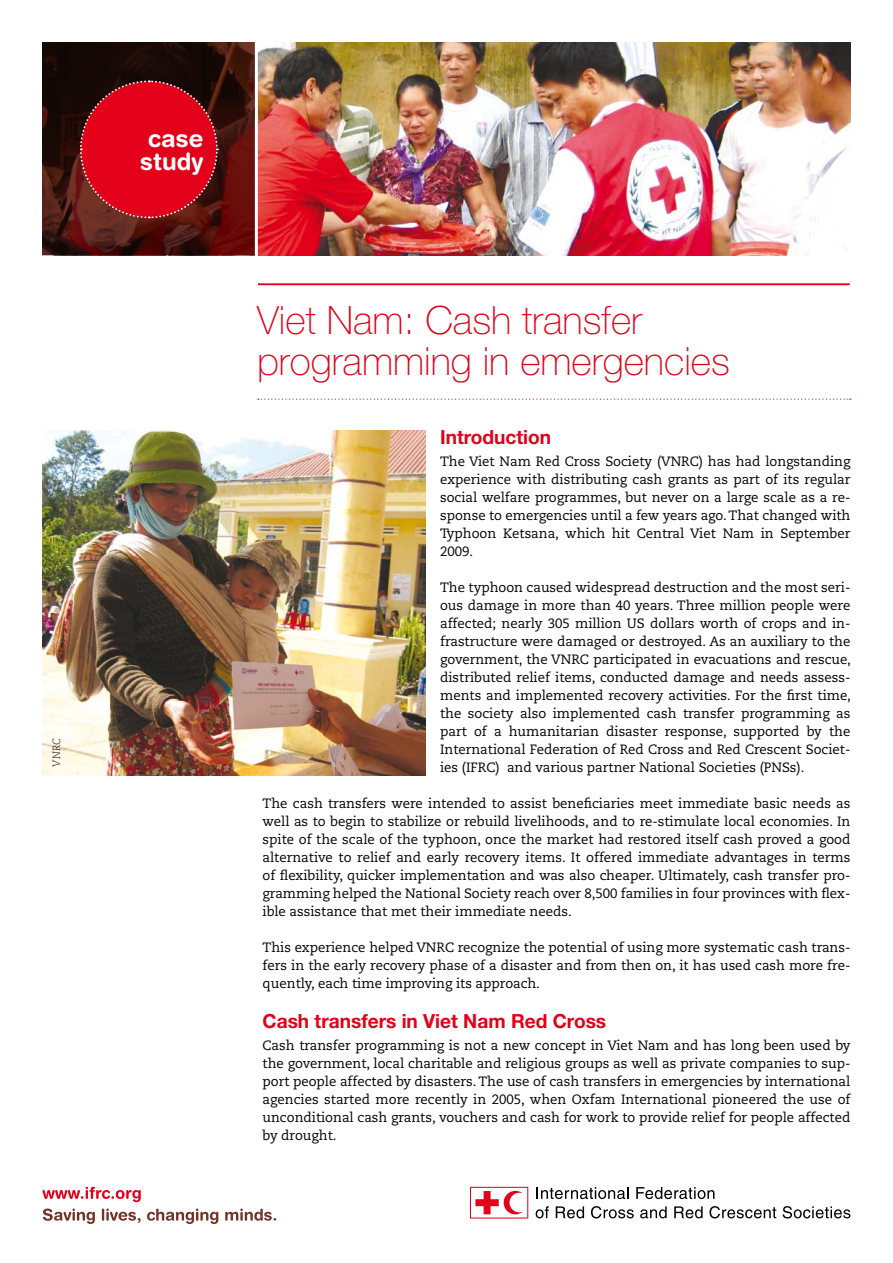
<style>
.page{position:relative;width:893px;height:1263px;background:#fff}
.page>*{position:absolute;margin:0;border:0;box-sizing:border-box;transform-origin:0 0}
.t1{font:100 39px/40.5px "Helvetica Neue LT Std";color:#e2001a}
.t2{font:700 24px/22.5px "Helvetica Rounded LT Std";color:#fff;text-align:center}
.t3{font:700 19.5px "Helvetica Neue LT Std";color:#e2001a}
.t4{font:13.5px/18px "Caecilia";color:#000;text-align:justify}
.t5{font:italic 300 10.5px "Caecilia LT Std";color:#000}
</style>
<div class="page">
<svg style="left:43px;top:1187px;width:98px;height:15px"></svg>
<svg style="left:43px;top:1208px;width:52px;height:16px"></svg>
<svg style="left:102px;top:1208px;width:39px;height:15px"></svg>
<svg style="left:147px;top:1208px;width:71px;height:16px"></svg>
<svg style="left:225px;top:1208px;width:51px;height:13px"></svg>
<svg style="left:537px;top:1187px;width:92px;height:12px"></svg>
<svg style="left:636px;top:1187px;width:78px;height:12px"></svg>
<svg style="left:536px;top:1206px;width:13px;height:12px"></svg>
<svg style="left:556px;top:1206px;width:28px;height:12px"></svg>
<svg style="left:591px;top:1206px;width:43px;height:12px"></svg>
<svg style="left:640px;top:1206px;width:27px;height:12px"></svg>
<svg style="left:674px;top:1206px;width:29px;height:12px"></svg>
<svg style="left:709px;top:1206px;width:67px;height:12px"></svg>
<svg style="left:783px;top:1206px;width:67px;height:12px"></svg>
<svg style="left:470px;top:1186px;width:59px;height:33px"></svg>
<svg style="left:470px;top:1187px;width:58px;height:31px"></svg>
<hr style="left:258px;top:283px;width:592px;height:2px;background:#e2001a">
<svg style="left:258px;top:399px;width:593px;height:1px"></svg>
<img style="left:258px;top:43px;width:593px;height:212px">
<svg style="left:43px;top:43px;width:212px;height:212px;background:#38100b"></svg>
<svg style="left:79px;top:79px;width:140px;height:140px;background:#b9091a"></svg>
<img style="left:43px;top:430px;width:382px;height:345px">
<p class="t5" style="left:51px;top:766px;width:30px;rotate:-90deg">VNRC</p>
<h2 class="t2" style="left:140px;top:127px;width:65px">case study</h2>
<h1 class="t1" style="left:257px;top:300px;width:474px">Viet Nam: Cash transfer programming in emergencies</h1>
<h3 class="t3" style="left:440px;top:425px;width:113px">Introduction</h3>
<p class="t4" style="left:440px;top:453px;width:412px">The Viet Nam Red Cross Society (VNRC) has had longstanding experience with distributing cash grants as part of its regular social welfare programmes, but never on a large scale as a re&shy;sponse to emergencies until a few years ago. That changed with Typhoon Ketsana, which hit Central Viet Nam in September 2009.</p>
<p class="t4" style="left:440px;top:579px;width:412px">The typhoon caused widespread destruction and the most seri&shy;ous damage in more than 40 years. Three million people were affected; nearly 305 million US dollars worth of crops and in&shy;frastructure were damaged or destroyed. As an auxiliary to the government, the VNRC participated in evacuations and rescue, distributed relief items, conducted damage and needs assess&shy;ments and implemented recovery activities. For the first time, the society also implemented cash transfer programming as part of a humanitarian disaster response, supported by the International Federation of Red Cross and Red Crescent Societ&shy;ies (IFRC) and various partner National Societies (PNSs).</p>
<p class="t4" style="left:263px;top:794px;width:589px">The cash transfers were intended to assist beneficiaries meet immediate basic needs as well as to begin to stabilize or rebuild livelihoods, and to re-stimulate local economies. In spite of the scale of the typhoon, once the market had restored itself cash proved a good alternative to relief and early recovery items. It offered immediate advantages in terms of flexibility, quicker implementation and was also cheaper. Ultimately, cash transfer pro&shy;gramming helped the National Society reach over 8,500 families in four provinces with flex&shy;ible assistance that met their immediate needs.</p>
<p class="t4" style="left:263px;top:938px;width:589px">This experience helped VNRC recognize the potential of using more systematic cash trans&shy;fers in the early recovery phase of a disaster and from then on, it has used cash more fre&shy;quently, each time improving its approach.</p>
<h3 class="t3" style="left:263px;top:1009px;width:345px">Cash transfers in Viet Nam Red Cross</h3>
<p class="t4" style="left:263px;top:1037px;width:589px">Cash transfer programming is not a new concept in Viet Nam and has long been used by the government, local charitable and religious groups as well as private companies to sup&shy;port people affected by disasters. The use of cash transfers in emergencies by international agencies started more recently in 2005, when Oxfam International pioneered the use of unconditional cash grants, vouchers and cash for work to provide relief for people affected by drought.</p>
</div>
